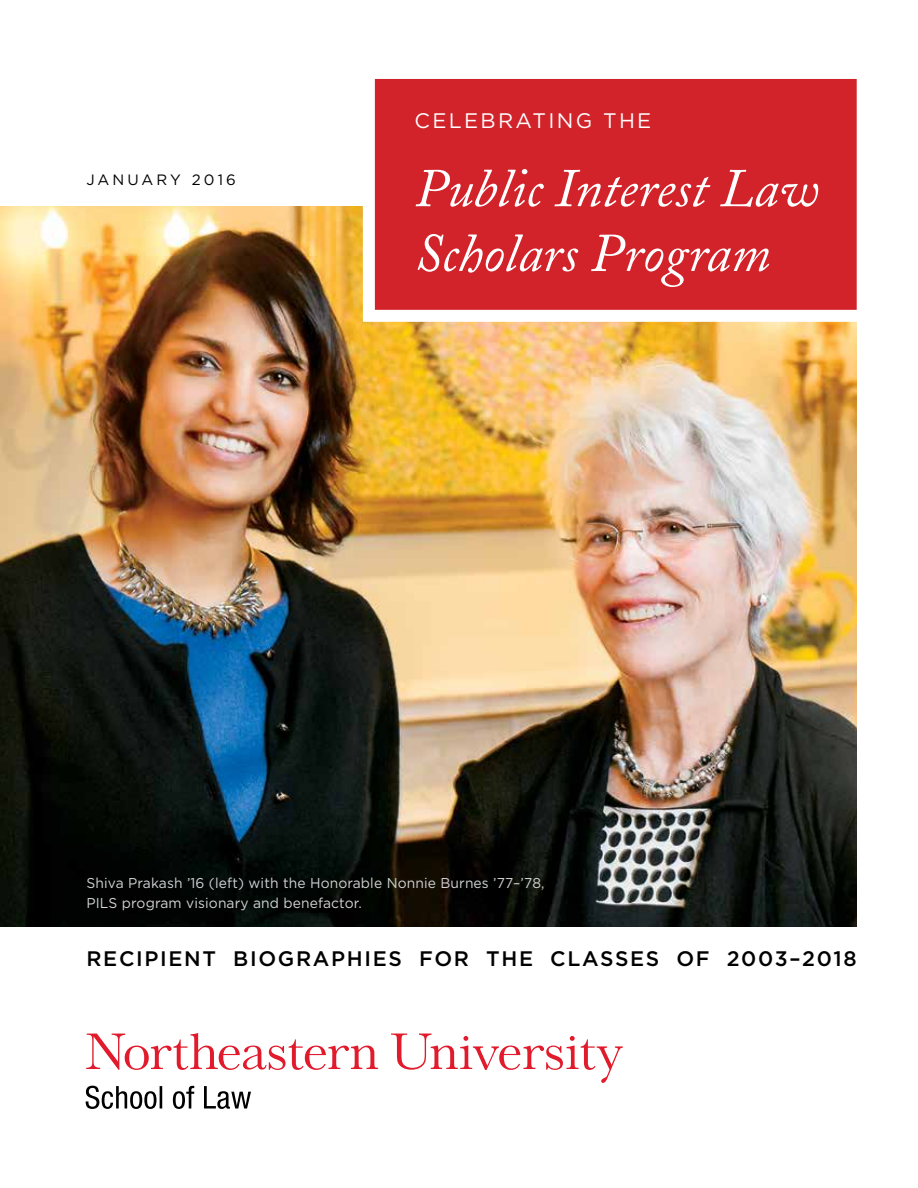
<style>
.page{position:relative;width:918px;height:1188px;background:#fff}
.page>*{position:absolute;margin:0;border:0;box-sizing:border-box;transform-origin:0 0}
.t1{font:italic 54px/64.8px "Adobe Caslon";color:#fff}
.t2{font:500 21px "Gotham";letter-spacing:.08em;color:#000}
.t3{font:21px "Gotham";letter-spacing:.11em;color:#fff}
.t4{font:15px "Gotham";letter-spacing:.21em;color:#000}
.t5{font:14.25px/19.5px "Gotham";letter-spacing:.01em;color:#d1d3d4}
</style>
<div class="page">
<img style="left:1px;top:206px;width:856px;height:721px">
<div style="left:363px;top:67px;width:506px;height:255px;background:#d2232a;border:12px solid #fff"></div>
<svg style="left:391px;top:1034px;width:232px;height:49px"></svg>
<svg style="left:86px;top:1033px;width:292px;height:37px"></svg>
<svg style="left:86px;top:1086px;width:76px;height:23px"></svg>
<svg style="left:173px;top:1086px;width:21px;height:23px"></svg>
<svg style="left:204px;top:1086px;width:47px;height:23px"></svg>
<p class="t4" style="left:86px;top:170px;width:151px">JANUARY 2016</p>
<h2 class="t3" style="left:415px;top:108px;width:238px">CELEBRATING THE</h2>
<h1 class="t1" style="left:415px;top:158px;width:405px">Public Interest Law<br>Scholars Program</h1>
<p class="t5" style="left:86px;top:873px;width:460px">Shiva Prakash ’16 (left) with the Honorable Nonnie Burnes ’77–’78,<br>PILS program visionary and benefactor.</p>
<h2 class="t2" style="left:86px;top:946px;width:772px">RECIPIENT BIOGRAPHIES FOR THE CLASSES OF 2003–2018</h2>
</div>
